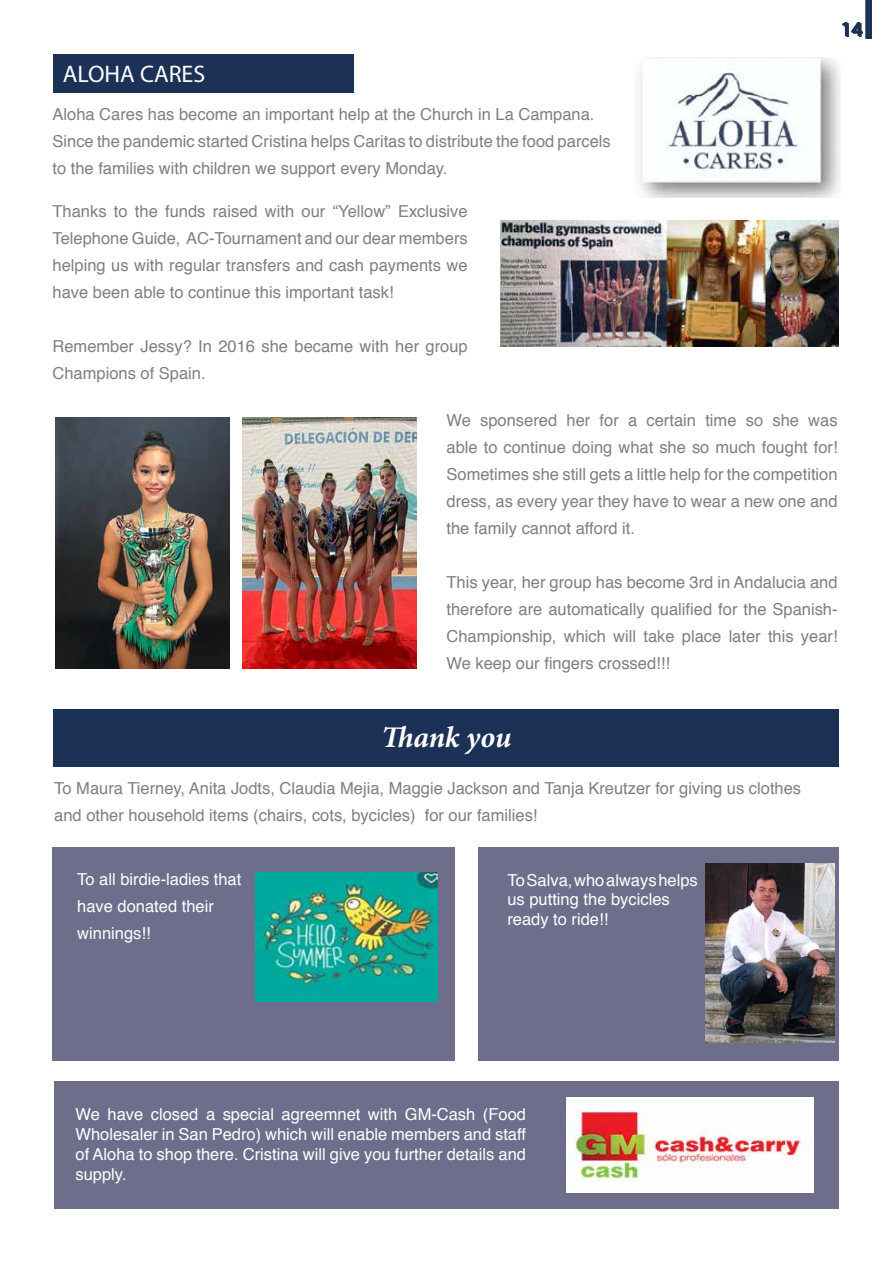
<style>
.page{position:relative;width:893px;height:1263px;background:#fff}
.page>*{position:absolute;margin:0;border:0;box-sizing:border-box;transform-origin:0 0}
.t1{font:italic 700 30px "Minion Pro";letter-spacing:-.005em;color:#fff}
.t2{font:24px "Myriad Pro";color:#fff}
.t3{font:21px "Myriad Pro";color:#1b3155}
.t4{font:16.5px/27px "Helvetica";color:#7f7f80}
.t5{font:16.5px/19.8px "Helvetica";color:#fff}
</style>
<div class="page">
<div style="left:54px;top:1081px;width:785px;height:128px;background:#6c6e8b"></div>
<img style="left:566px;top:1098px;width:247px;height:94px">
<div style="left:866px;top:0;width:6px;height:39px;background:#1b3254"></div>
<div style="left:53px;top:54px;width:300px;height:39px;background:#1b3155"></div>
<img style="left:501px;top:221px;width:338px;height:125px">
<img style="left:639px;top:58px;width:201px;height:139px">
<div style="left:53px;top:709px;width:786px;height:58px;background:#1b3155"></div>
<img style="left:55px;top:417px;width:175px;height:251px">
<img style="left:242px;top:417px;width:175px;height:251px">
<div style="left:53px;top:847px;width:402px;height:214px;background:#6c6e8b"></div>
<div style="left:479px;top:847px;width:360px;height:214px;background:#6c6e8b"></div>
<img style="left:705px;top:863px;width:129px;height:179px">
<img style="left:255px;top:872px;width:182px;height:130px">
<p class="t3" style="left:841px;top:16px;width:23px">14</p>
<h2 class="t2" style="left:63px;top:59px;width:144px">ALOHA CARES</h2>
<p class="t4" style="left:53px;top:101px;width:560px">Aloha Cares has become an important help at the Church in La Campana.<br>Since the pandemic started Cristina helps Caritas to distribute the food parcels to the families with children we support every Monday.</p>
<p class="t4" style="left:53px;top:198px;width:417px;text-align:justify">Thanks to the funds raised with our “Yellow” Exclusive Telephone Guide, AC-Tournament and our dear members helping us with regular transfers and cash payments we have been able to continue this important task!</p>
<p class="t4" style="left:53px;top:333px;width:417px">Remember Jessy? In 2016 she became with her group<br>Champions of Spain.</p>
<p class="t4" style="left:446px;top:407px;width:393px;text-align:justify">We sponsered her for a certain time so she was able to continue doing what she so much fought for!<br>Sometimes she still gets a little help for the competition dress, as every year they have to wear a new one and the family cannot afford it.</p>
<p class="t4" style="left:446px;top:569px;width:393px;text-align:justify">This year, her group has become 3rd in Andalucia and therefore are automatically qualified for the Spanish-Championship, which will take place later this year!<br>We keep our fingers crossed!!!</p>
<h1 class="t1" style="left:382px;top:716px;width:131px">Thank you</h1>
<p class="t4" style="left:54px;top:775px;width:748px">To Maura Tierney, Anita Jodts, Claudia Mejia, Maggie Jackson and Tanja Kreutzer for giving us clothes and other household items (chairs, cots, bycicles) for our families!</p>
<p class="t5" style="left:77px;top:866px;width:166px;line-height:27px">To all birdie-ladies that have donated their winnings!!</p>
<p class="t5" style="left:507px;top:870px;width:192px">To Salva, who always helps us putting the bycicles ready to ride!!</p>
<p class="t5" style="left:76px;top:1105px;width:452px;text-align:justify">We have closed a special agreemnet with GM-Cash (Food Wholesaler in San Pedro) which will enable members and staff of Aloha to shop there. Cristina will give you further details and supply.</p>
</div>
